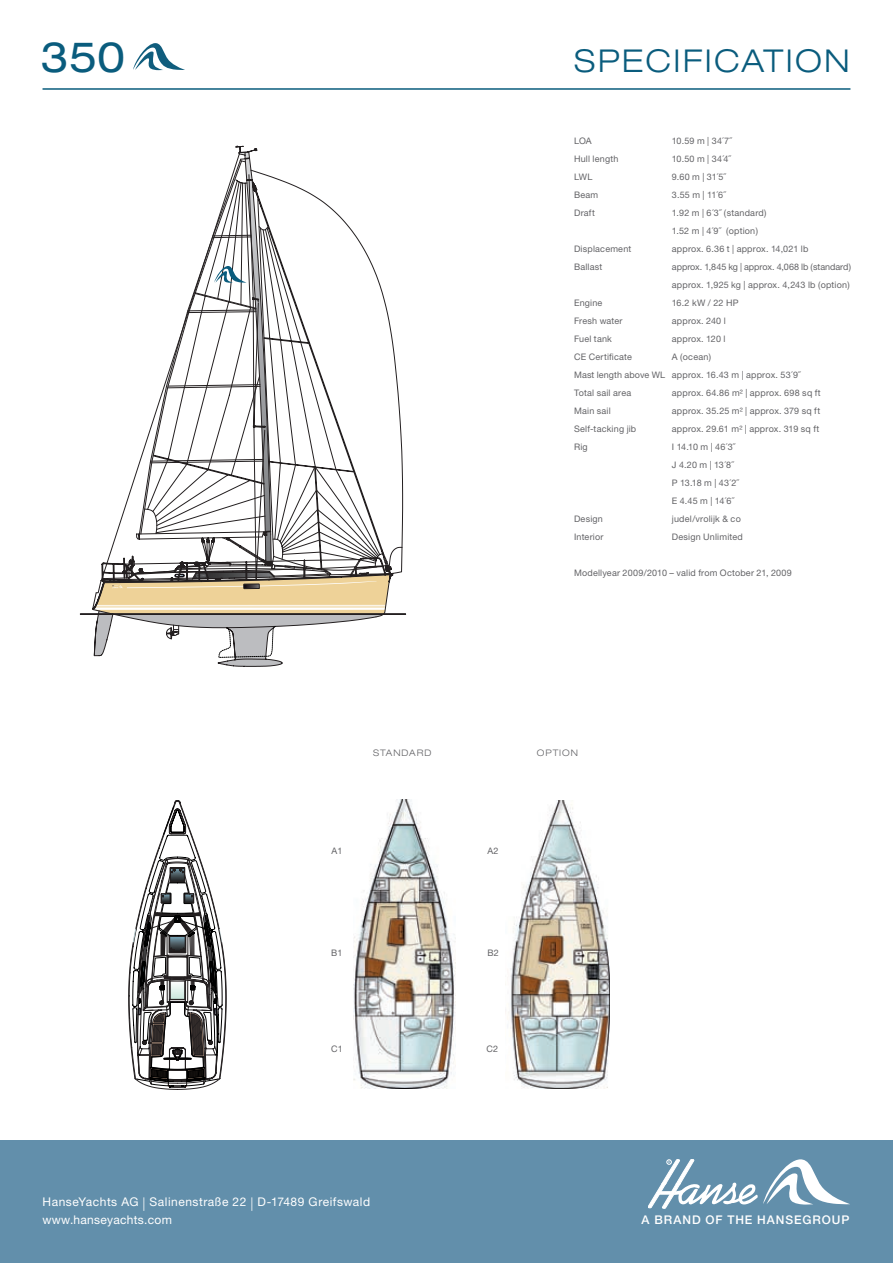
<style>
.page{position:relative;width:893px;height:1263px;background:#fff}
.page>*{position:absolute;margin:0;border:0;box-sizing:border-box;transform-origin:0 0}
.t1{font:expanded 42px "Helvetica Neue";color:#0a5c7d}
.t2{font:300 expanded 31.5px "Helvetica Neue";letter-spacing:.075em;color:#0a5c7d}
.t3{font:12px/18px "Helvetica Neue";letter-spacing:.04em;color:#fff}
.t4{font:500 12px "Helvetica Neue";letter-spacing:.075em;color:#fff}
.t5{font:9px/18px "Helvetica Neue";letter-spacing:.02em;color:#636366}
.t6{font:9px/18px "Helvetica Neue";color:#636366}
.t7{font:9px/18px "Helvetica Neue";letter-spacing:-.03em;color:#636366}
.t8{font:300 expanded 9px "Helvetica Neue";letter-spacing:.105em;color:#636366}
.s1{font-weight:300;font-size:13.5px}
</style>
<div class="page">
<div style="left:0;top:1140px;width:893px;height:123px;background:#628fab"></div>
<svg style="left:648px;top:1159px;width:202px;height:49px"></svg>
<hr style="left:43px;top:88px;width:807px;height:2px;background:#0a5c7d">
<svg style="left:133px;top:43px;width:52px;height:27px"></svg>
<svg style="left:80px;top:146px;width:326px;height:520px"></svg>
<img style="left:354px;top:800px;width:102px;height:288px">
<img style="left:507px;top:800px;width:103px;height:288px">
<svg style="left:128px;top:800px;width:98px;height:290px"></svg>
<h1 class="t1" style="left:41px;top:32px;width:86px">350</h1>
<h2 class="t2" style="left:574px;top:42px;width:277px">SPECIFICATION</h2>
<p class="t5" style="left:574px;top:132px;width:19px">LOA</p>
<p class="t5" style="left:672px;top:132px;width:62px">10.59 m | 34´7˝</p>
<p class="t5" style="left:574px;top:150px;width:46px">Hull length</p>
<p class="t5" style="left:672px;top:150px;width:60px">10.50 m | 34´4˝</p>
<p class="t5" style="left:574px;top:168px;width:20px">LWL</p>
<p class="t5" style="left:672px;top:168px;width:56px">9.60 m | 31´5˝</p>
<p class="t5" style="left:574px;top:186px;width:26px">Beam</p>
<p class="t5" style="left:672px;top:186px;width:55px">3.55 m | 11´6˝</p>
<p class="t5" style="left:574px;top:204px;width:22px">Draft</p>
<p class="t5" style="left:672px;top:204px;width:96px">1.92 m | 6´3˝ (standard)<br>1.52 m | 4´9˝ (option)</p>
<p class="t5" style="left:574px;top:240px;width:59px">Displacement</p>
<p class="t5" style="left:672px;top:240px;width:138px">approx. 6.36 t | approx. 14,021 lb</p>
<p class="t5" style="left:574px;top:258px;width:30px">Ballast</p>
<p class="t6" style="left:672px;top:258px;width:181px">approx. 1,845 kg | approx. 4,068 lb (standard) approx. 1,925 kg | approx. 4,243 lb (option)</p>
<p class="t5" style="left:574px;top:294px;width:30px">Engine</p>
<p class="t5" style="left:672px;top:294px;width:68px">16.2 kW / 22 HP</p>
<p class="t5" style="left:574px;top:312px;width:50px">Fresh water</p>
<p class="t5" style="left:672px;top:312px;width:55px">approx. 240 l</p>
<p class="t5" style="left:574px;top:330px;width:39px">Fuel tank</p>
<p class="t5" style="left:672px;top:330px;width:55px">approx. 120 l</p>
<p class="t5" style="left:574px;top:348px;width:59px">CE Certificate</p>
<p class="t5" style="left:574px;top:348px;width:228px;text-indent:98px">A (ocean)<br>Mast length above WL approx. 16.43 m | approx. 53´9˝<br>Total sail area</p>
<p class="t5" style="left:672px;top:384px;width:150px">approx. 64.86 m² | approx. 698 sq ft</p>
<p class="t5" style="left:574px;top:402px;width:38px">Main sail</p>
<p class="t5" style="left:672px;top:402px;width:150px">approx. 35.25 m² | approx. 379 sq ft</p>
<p class="t5" style="left:574px;top:420px;width:64px">Self-tacking jib</p>
<p class="t5" style="left:672px;top:420px;width:149px">approx. 29.61 m² | approx. 319 sq ft</p>
<p class="t5" style="left:574px;top:438px;width:15px">Rig</p>
<p class="t7" style="left:672px;top:438px;width:69px">I 14.10 m | 46´3˝<br>J 4.20 m | 13´8˝<br>P 13.18 m | 43´2˝<br>E 4.45 m | 14´6˝</p>
<p class="t5" style="left:574px;top:510px;width:30px">Design</p>
<p class="t5" style="left:672px;top:510px;width:70px">judel/vrolijk &amp; co</p>
<p class="t5" style="left:574px;top:528px;width:31px">Interior</p>
<p class="t5" style="left:672px;top:528px;width:72px">Design Unlimited</p>
<p class="t5" style="left:574px;top:564px;width:219px">Modellyear 2009/2010 – valid from October 21, 2009</p>
<p class="t8" style="left:373px;top:747px;width:60px">STANDARD</p>
<p class="t8" style="left:537px;top:747px;width:43px">OPTION</p>
<p class="t5" style="left:331px;top:842px;width:13px">A1</p>
<p class="t5" style="left:488px;top:842px;width:13px">A2</p>
<p class="t5" style="left:331px;top:944px;width:13px">B1</p>
<p class="t5" style="left:331px;top:1039px;width:13px">C1</p>
<p class="t5" style="left:487px;top:944px;width:13px">B2</p>
<p class="t5" style="left:486px;top:1039px;width:13px">C2</p>
<h3 class="t3" style="left:43px;top:1193px;width:329px">HanseYachts AG <span class="s1">|</span> Salinenstraße 22 <span class="s1">|</span> D-17489 Greifswald www.hanseyachts.com</h3>
<h3 class="t4" style="left:642px;top:1212px;width:209px">A BRAND OF THE HANSEGROUP</h3>
</div>
